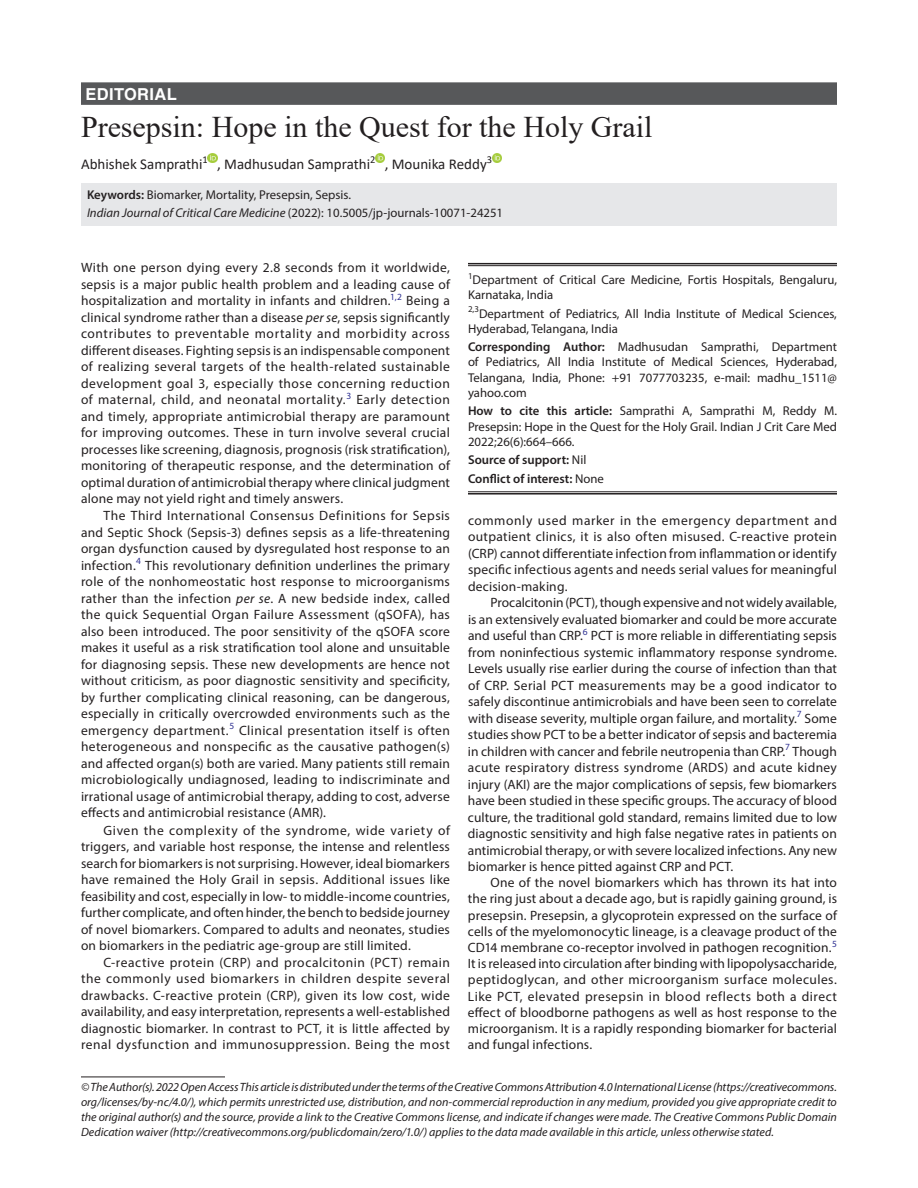
<style>
.page{position:relative;width:918px;height:1188px;background:#fff}
.page>*{position:absolute;margin:0;border:0;box-sizing:border-box;transform-origin:0 0}
.t1{font:30px "Times New Roman";color:#231f20}
.ArticleType{font:700 16.5px "Helvetica LT Std";letter-spacing:.025em;color:#fff}
.AuthorName{font:15px "Calibri";color:#231f20}
.Para-Indent{font:13.5px/16.5px "Myriad Pro";letter-spacing:.01em;color:#231f20;text-align:justify}
.Para-NoIndent{font:13.5px/16.5px "Myriad Pro";letter-spacing:.01em;color:#231f20;text-align:justify}
.Corresponding_Author{font:12.75px/15.3px "Myriad Pro";color:#231f20;text-align:justify}
.How_to_Cite{font:12.75px/15.3px "Myriad Pro";color:#231f20;text-align:justify}
.Affiliation{font:12.75px/15.3px "Myriad Pro";color:#231f20}
.Affiliation-first{font:12.75px/15.3px "Myriad Pro";color:#231f20}
.JT_DOI{font:12.75px "Myriad Pro";color:#231f20}
.Keywords{font:12.75px "Myriad Pro";color:#231f20}
.COI{font:600 12.75px "Myriad Pro";color:#231f20}
.Source{font:600 12.75px "Myriad Pro";color:#231f20}
.FootNote{font:italic 12px/15px "Myriad Pro";color:#231f20;text-align:justify}
.s1{font-weight:600}
.s2{font-style:italic}
.s3{font-weight:400}
</style>
<div class="page">
<div style="left:81px;top:82px;width:756px;height:23px;background:#57585a"></div>
<div style="left:81px;top:183px;width:756px;height:25px;background:#e6e7e9"></div>
<div style="left:81px;top:201px;width:756px;height:25px;background:#e6e7e9"></div>
<svg style="left:208px;top:153px;width:9px;height:10px"></svg>
<svg style="left:376px;top:153px;width:9px;height:10px"></svg>
<svg style="left:492px;top:153px;width:9px;height:10px"></svg>
<hr style="left:81px;top:1077px;width:144px;height:1px;background:#231f20">
<hr style="left:468px;top:263px;width:369px;height:1px;background:#231f20">
<hr style="left:468px;top:265px;width:369px;height:1px;background:#231f20">
<hr style="left:468px;top:492px;width:369px;height:1px;background:#231f20">
<hr style="left:468px;top:493px;width:369px;height:2px;background:#231f20">
<p class="ArticleType" style="left:86px;top:84px;width:93px">EDITORIAL</p>
<p class="t1" style="left:81px;top:106px;width:573px">Presepsin: Hope in the Quest for the Holy Grail</p>
<p class="AuthorName" style="left:81px;top:153px;width:413px">Abhishek Samprathi<sup>1</sup> , Madhusudan Samprathi<sup>2</sup> , Mounika Reddy<sup>3</sup></p>
<p class="Keywords" style="left:87px;top:186px;width:266px"><span class="s1">Keywords:</span> Biomarker, Mortality, Presepsin, Sepsis.</p>
<p class="JT_DOI" style="left:87px;top:204px;width:418px"><span class="s2">Indian Journal of Critical Care Medicine</span> (2022): 10.5005/jp-journals-10071-24251</p>
<p class="Para-NoIndent" style="left:81px;top:259px;width:371px">With one person dying every 2.8 seconds from it worldwide, sepsis is a major public health problem and a leading cause of hospitalization and mortality in infants and children.<sup>1,2</sup> Being a clinical syndrome rather than a disease <span class="s2">per se</span>, sepsis significantly contributes to preventable mortality and morbidity across different diseases. Fighting sepsis is an indispensable component of realizing several targets of the health-related sustainable development goal 3, especially those concerning reduction of maternal, child, and neonatal mortality.<sup>3</sup> Early detection and timely, appropriate antimicrobial therapy are paramount for improving outcomes. These in turn involve several crucial processes like screening, diagnosis, prognosis (risk stratification), monitoring of therapeutic response, and the determination of optimal duration of antimicrobial therapy where clinical judgment alone may not yield right and timely answers.</p>
<p class="Para-Indent" style="left:81px;top:507px;width:371px;text-indent:22px">The Third International Consensus Definitions for Sepsis and Septic Shock (Sepsis-3) defines sepsis as a life-threatening organ dysfunction caused by dysregulated host response to an infection.<sup>4</sup> This revolutionary definition underlines the primary role of the nonhomeostatic host response to microorganisms rather than the infection <span class="s2">per se</span>. A new bedside index, called the quick Sequential Organ Failure Assessment (qSOFA), has also been introduced. The poor sensitivity of the qSOFA score makes it useful as a risk stratification tool alone and unsuitable for diagnosing sepsis. These new developments are hence not without criticism, as poor diagnostic sensitivity and specificity, by further complicating clinical reasoning, can be dangerous, especially in critically overcrowded environments such as the emergency department.<sup>5</sup> Clinical presentation itself is often heterogeneous and nonspecific as the causative pathogen(s) and affected organ(s) both are varied. Many patients still remain microbiologically undiagnosed, leading to indiscriminate and irrational usage of antimicrobial therapy, adding to cost, adverse effects and antimicrobial resistance (AMR).</p>
<p class="Para-Indent" style="left:81px;top:822px;width:371px;text-indent:22px">Given the complexity of the syndrome, wide variety of triggers, and variable host response, the intense and relentless search for biomarkers is not surprising. However, ideal biomarkers have remained the Holy Grail in sepsis. Additional issues like feasibility and cost, especially in low- to middle-income countries, further complicate, and often hinder, the bench to bedside journey of novel biomarkers. Compared to adults and neonates, studies on biomarkers in the pediatric age-group are still limited.</p>
<p class="Para-Indent" style="left:81px;top:954px;width:371px;text-indent:22px">C-reactive protein (CRP) and procalcitonin (PCT) remain the commonly used biomarkers in children despite several drawbacks. C-reactive protein (CRP), given its low cost, wide availability, and easy interpretation, represents a well-established diagnostic biomarker. In contrast to PCT, it is little affected by renal dysfunction and immunosuppression. Being the most</p>
<p class="Affiliation-first" style="left:468px;top:272px;width:371px"><sup>1</sup>Department of Critical Care Medicine, Fortis Hospitals, Bengaluru,<br>Karnataka, India</p>
<p class="Affiliation" style="left:468px;top:305px;width:370px"><sup>2,3</sup>Department of Pediatrics, All India Institute of Medical Sciences,<br>Hyderabad, Telangana, India</p>
<p class="Corresponding_Author" style="left:468px;top:339px;width:371px"><span class="s1">Corresponding Author:</span> Madhusudan Samprathi, Department of Pediatrics, All India Institute of Medical Sciences, Hyderabad, Telangana, India, Phone: +91 7077703235, e-mail: madhu_1511@ yahoo.com</p>
<p class="How_to_Cite" style="left:468px;top:403px;width:370px"><span class="s1">How to cite this article:</span> Samprathi A, Samprathi M, Reddy M.<br>Presepsin: Hope in the Quest for the Holy Grail. Indian J Crit Care Med 2022;26(6):664–666.</p>
<p class="Source" style="left:468px;top:452px;width:120px">Source of support: <span class="s3">Nil</span></p>
<p class="COI" style="left:468px;top:470px;width:137px">Conflict of interest: <span class="s3">None</span></p>
<p class="Para-Indent" style="left:468px;top:512px;width:371px">commonly used marker in the emergency department and outpatient clinics, it is also often misused. C-reactive protein (CRP) cannot differentiate infection from inflammation or identify specific infectious agents and needs serial values for meaningful decision-making.</p>
<p class="Para-Indent" style="left:468px;top:594px;width:371px;text-indent:23px">Procalcitonin (PCT), though expensive and not widely available, is an extensively evaluated biomarker and could be more accurate and useful than CRP.<sup>6</sup> PCT is more reliable in differentiating sepsis from noninfectious systemic inflammatory response syndrome.<br>Levels usually rise earlier during the course of infection than that of CRP. Serial PCT measurements may be a good indicator to safely discontinue antimicrobials and have been seen to correlate with disease severity, multiple organ failure, and mortality.<sup>7</sup> Some studies show PCT to be a better indicator of sepsis and bacteremia in children with cancer and febrile neutropenia than CRP.<sup>7</sup> Though acute respiratory distress syndrome (ARDS) and acute kidney injury (AKI) are the major complications of sepsis, few biomarkers have been studied in these specific groups. The accuracy of blood culture, the traditional gold standard, remains limited due to low diagnostic sensitivity and high false negative rates in patients on antimicrobial therapy, or with severe localized infections. Any new biomarker is hence pitted against CRP and PCT.</p>
<p class="Para-Indent" style="left:468px;top:874px;width:371px;text-indent:22px">One of the novel biomarkers which has thrown its hat into the ring just about a decade ago, but is rapidly gaining ground, is presepsin. Presepsin, a glycoprotein expressed on the surface of cells of the myelomonocytic lineage, is a cleavage product of the CD14 membrane co-receptor involved in pathogen recognition.<sup>5<br></sup>It is released into circulation after binding with lipopolysaccharide, peptidoglycan, and other microorganism surface molecules.<br>Like PCT, elevated presepsin in blood reflects both a direct effect of bloodborne pathogens as well as host response to the microorganism. It is a rapidly responding biomarker for bacterial and fungal infections.</p>
<p class="FootNote" style="left:81px;top:1079px;width:758px">© The Author(s). 2022 Open Access This article is distributed under the terms of the Creative Commons Attribution 4.0 International License (https://creativecommons. org/licenses/by-nc/4.0/), which permits unrestricted use, distribution, and non-commercial reproduction in any medium, provided you give appropriate credit to the original author(s) and the source, provide a link to the Creative Commons license, and indicate if changes were made. The Creative Commons Public Domain Dedication waiver (http://creativecommons.org/publicdomain/zero/1.0/) applies to the data made available in this article, unless otherwise stated.</p>
</div>
